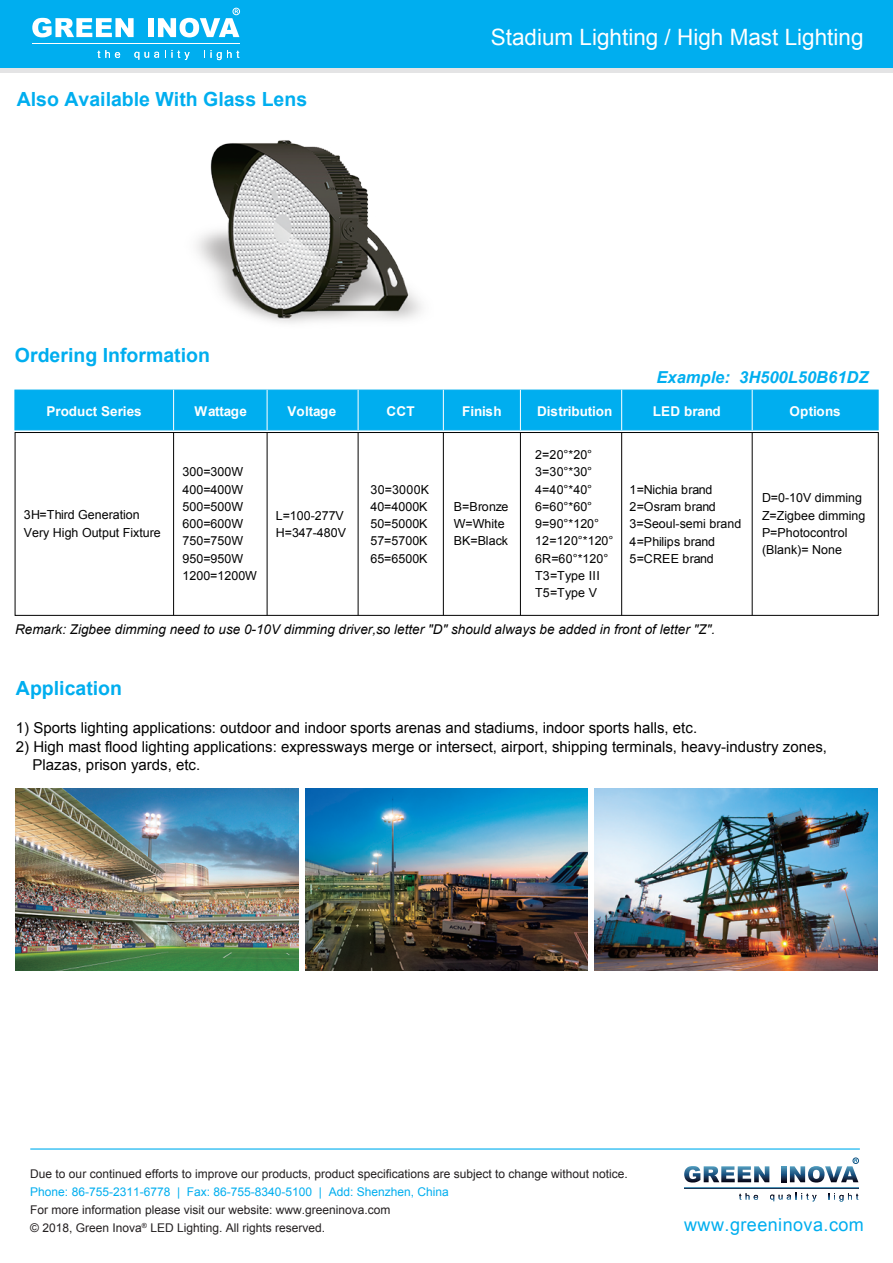
<style>
.page{position:relative;width:893px;height:1263px;background:#fff}
.page>*{position:absolute;margin:0;border:0;box-sizing:border-box;transform-origin:0 0}
.t1{font:100 33px "Helvetica Neue CE";color:#fff}
.t2{font:22.5px "Arial";color:#fff}
.t3{font:700 19.5px "Arial";color:#00aeef}
.t4{font:18px "Arial";letter-spacing:.025em;color:#00aeef}
.t5{font:italic 700 16.5px "Arial";color:#00aeef}
.t6{font:15px/18.8px "Arial";color:#030303}
.t7{font:italic 13.5px "Arial";color:#030303}
.t8{font:700 13.5px "Arial";color:#fff}
.t9{font:12.45px/17.2px "Arial";color:#030303}
.t10{font:12.45px/17.2px "Arial";letter-spacing:.02em;color:#030303}
.t11{font:12px/18px "Arial";color:#231f20}
.t12{font:12px "Arial";color:#00aeef}
</style>
<div class="page">
<img style="left:16px;top:788px;width:283px;height:183px">
<img style="left:305px;top:788px;width:283px;height:183px">
<img style="left:594px;top:788px;width:283px;height:183px">
<img style="left:196px;top:140px;width:226px;height:183px">
<div style="left:0;top:0;width:893px;height:68px;background:#00aeef"></div>
<hr style="left:0;top:68px;width:893px;height:4px;background:#e4e4e5">
<svg style="left:32px;top:18px;width:102px;height:19px"></svg>
<div style="left:148px;top:18px;width:6px;height:19px;background:#fff"></div>
<svg style="left:98px;top:50px;width:22px;height:8px"></svg>
<svg style="left:134px;top:52px;width:5px;height:8px"></svg>
<svg style="left:145px;top:52px;width:14px;height:6px"></svg>
<svg style="left:165px;top:50px;width:25px;height:10px"></svg>
<svg style="left:211px;top:50px;width:28px;height:10px"></svg>
<hr style="left:32px;top:43px;width:208px;height:1px;background:#fff">
<svg style="left:158px;top:10px;width:81px;height:27px"></svg>
<div style="left:233px;top:8px;width:7px;height:7px;border:1px solid #fff;border-radius:50%"></div>
<div style="left:15px;top:390px;width:863px;height:40px;background:#00aeef"></div>
<hr style="left:173px;top:390px;width:1px;height:40px;background:#fff">
<hr style="left:267px;top:390px;width:1px;height:40px;background:#fff">
<hr style="left:752px;top:390px;width:1px;height:40px;background:#fff">
<hr style="left:621px;top:390px;width:1px;height:40px;background:#fff">
<hr style="left:520px;top:390px;width:1px;height:40px;background:#fff">
<hr style="left:443px;top:390px;width:1px;height:40px;background:#fff">
<hr style="left:358px;top:390px;width:1px;height:40px;background:#fff">
<hr style="left:173px;top:433px;width:1px;height:182px;background:#030303">
<hr style="left:267px;top:433px;width:1px;height:182px;background:#030303">
<hr style="left:752px;top:432px;width:1px;height:183px;background:#030303">
<hr style="left:621px;top:432px;width:1px;height:183px;background:#030303">
<hr style="left:520px;top:432px;width:1px;height:183px;background:#030303">
<hr style="left:443px;top:432px;width:1px;height:183px;background:#030303">
<hr style="left:358px;top:433px;width:1px;height:182px;background:#030303">
<div style="left:15px;top:432px;width:863px;height:183px;border:1px solid #030303"></div>
<svg style="left:684px;top:1166px;width:85px;height:16px"></svg>
<svg style="left:781px;top:1166px;width:5px;height:16px"></svg>
<svg style="left:739px;top:1193px;width:19px;height:7px"></svg>
<svg style="left:770px;top:1193px;width:46px;height:8px"></svg>
<svg style="left:829px;top:1193px;width:29px;height:9px"></svg>
<hr style="left:684px;top:1187px;width:175px;height:1px;background:#4f93b6">
<svg style="left:790px;top:1158px;width:69px;height:24px"></svg>
<hr style="left:30px;top:1148px;width:830px;height:1px;background:#00aeef">
<h3 class="t3" style="left:17px;top:86px;width:292px">Also Available With Glass Lens</h3>
<h3 class="t3" style="left:15px;top:342px;width:197px">Ordering Information</h3>
<h2 class="t2" style="left:491px;top:22px;width:374px">Stadium Lighting / High Mast Lighting</h2>
<h1 class="t1" style="left:500px;top:30px;width:341px">High Mast Flood Lighting</h1>
<h3 class="t5" style="left:657px;top:366px;width:213px">Example: 3H500L50B61DZ</h3>
<p class="t8" style="left:46px;top:402px;width:97px">Product Series</p>
<p class="t8" style="left:195px;top:402px;width:54px">Wattage</p>
<p class="t8" style="left:287px;top:402px;width:50px">Voltage</p>
<p class="t8" style="left:386px;top:402px;width:30px">CCT</p>
<p class="t8" style="left:462px;top:402px;width:41px">Finish</p>
<p class="t8" style="left:537px;top:402px;width:77px">Distribution</p>
<p class="t8" style="left:653px;top:402px;width:70px">LED brand</p>
<p class="t8" style="left:789px;top:402px;width:53px">Options</p>
<p class="t9" style="left:24px;top:507px;width:138px">3H=Third Generation<br>Very High Output Fixture</p>
<p class="t9" style="left:183px;top:463px;width:76px">300=300W<br>400=400W<br>500=500W<br>600=600W<br>750=750W<br>950=950W<br>1200=1200W</p>
<p class="t9" style="left:276px;top:507px;width:72px">L=100-277V<br>H=347-480V</p>
<p class="t9" style="left:370px;top:481px;width:60px">30=3000K<br>40=4000K<br>50=5000K<br>57=5700K<br>65=6500K</p>
<p class="t9" style="left:454px;top:498px;width:56px">B=Bronze<br>W=White<br>BK=Black</p>
<p class="t10" style="left:535px;top:446px;width:80px">2=20°*20°<br>3=30°*30°<br>4=40°*40°<br>6=60°*60°<br>9=90°*120°<br>12=120°*120°<br>6R=60°*120°<br>T3=Type III<br>T5=Type V</p>
<p class="t9" style="left:629px;top:481px;width:113px">1=Nichia brand<br>2=Osram brand<br>3=Seoul-semi brand<br>4=Philips brand<br>5=CREE brand</p>
<p class="t9" style="left:762px;top:489px;width:105px">D=0-10V dimming<br>Z=Zigbee dimming<br>P=Photocontrol (Blank)= None</p>
<p class="t7" style="left:15px;top:621px;width:702px">Remark: Zigbee dimming need to use 0-10V dimming driver,so letter "D" should always be added in front of letter "Z".</p>
<h3 class="t3" style="left:16px;top:675px;width:108px">Application</h3>
<p class="t6" style="left:16px;top:718px;width:683px">1) Sports lighting applications: outdoor and indoor sports arenas and stadiums, indoor sports halls, etc.</p>
<p class="t6" style="left:33px;top:737px;width:796px;text-indent:-17px">2) High mast flood lighting applications: expressways merge or intersect, airport, shipping terminals, heavy-industry zones,<br>Plazas, prison yards, etc.</p>
<p class="t11" style="left:30px;top:1165px;width:599px">Due to our continued efforts to improve our products, product specifications are subject to change without notice.</p>
<p class="t12" style="left:30px;top:1184px;width:420px">Phone: 86-755-2311-6778 | Fax: 86-755-8340-5100 | Add: Shenzhen, China</p>
<p class="t11" style="left:30px;top:1201px;width:362px">For more information please visit our website: www.greeninova.com © 2018, Green Inova<sup>®</sup> LED Lighting. All rights reserved.</p>
<h3 class="t4" style="left:684px;top:1213px;width:181px">www.greeninova.com</h3>
</div>
